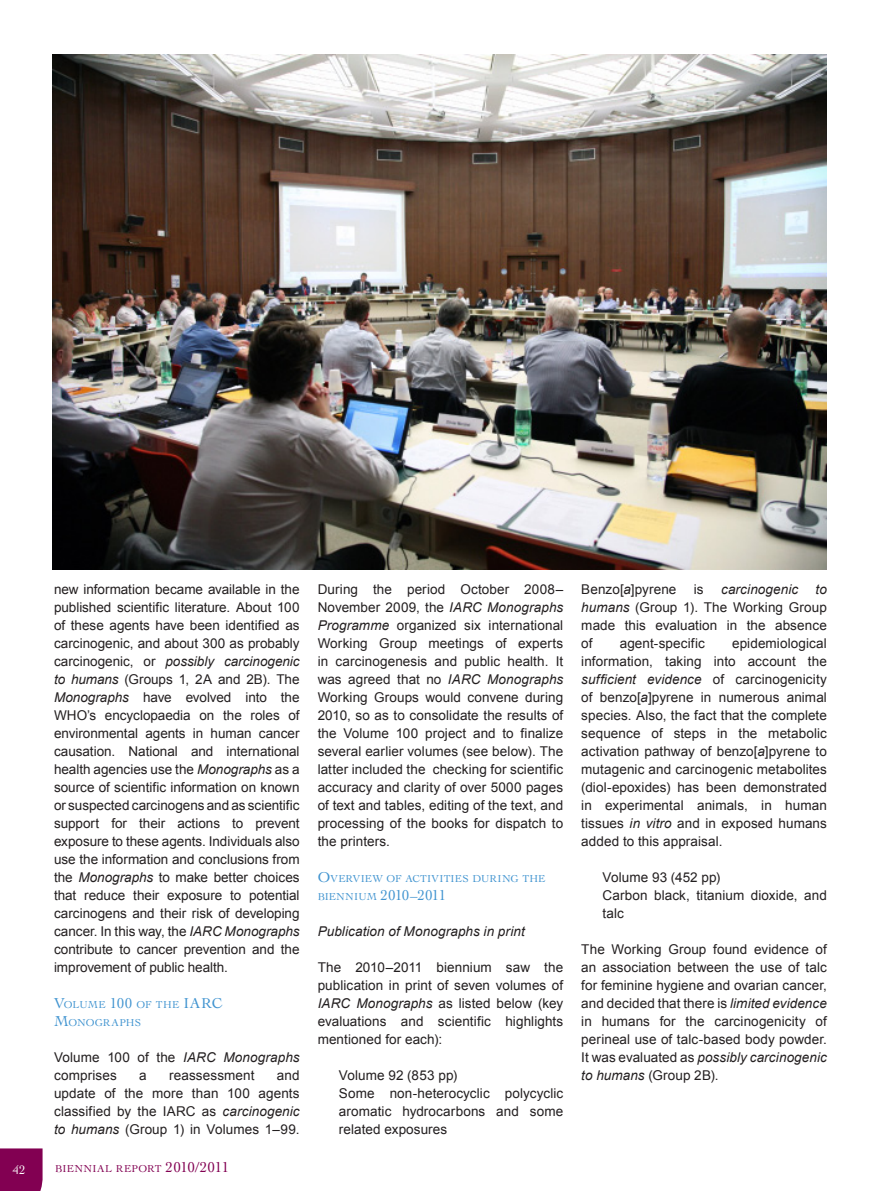
<style>
.page{position:relative;width:881px;height:1191px;background:#fff}
.page>*{position:absolute;margin:0;border:0;box-sizing:border-box;transform-origin:0 0}
.t1{font:15px "Cochin";letter-spacing:-.035em;color:#4194d0}
.t2{font:13.5px/18px "Arial";letter-spacing:.005em;color:#231f20;text-align:justify}
.t3{font:italic 13.5px "Arial";letter-spacing:.01em;color:#231f20}
.t4{font:12.75px "Cochin";color:#fff}
.t5{font:10.5px/18px "Cochin";letter-spacing:.015em;color:#4194d0}
.t6{font:10.5px "Cochin";letter-spacing:.03em;color:#820052}
.s1{font-style:italic}
.s2{font-size:15px}
.s3{font-size:10.5px}
</style>
<div class="page">
<div style="left:0;top:1148px;width:43px;height:43px;background:#820052"></div>
<img style="left:53px;top:54px;width:773px;height:516px">
<p class="t2" style="left:54px;top:580px;width:247px">new information became available in the published scientific literature. About 100 of these agents have been identified as carcinogenic, and about 300 as probably carcinogenic, or <span class="s1">possibly carcinogenic to humans</span> (Groups 1, 2A and 2B). The <span class="s1">Monographs</span> have evolved into the WHO’s encyclopaedia on the roles of environmental agents in human cancer causation. National and international health agencies use the <span class="s1">Monographs</span> as a source of scientific information on known or suspected carcinogens and as scientific support for their actions to prevent exposure to these agents. Individuals also use the information and conclusions from the <span class="s1">Monographs</span> to make better choices that reduce their exposure to potential carcinogens and their risk of developing cancer. In this way, the <span class="s1">IARC Monographs </span>contribute to cancer prevention and the improvement of public health.</p>
<p class="t5" style="left:54px;top:995px;width:169px"><span class="s2">V</span>OLUME <span class="s2">100</span> OF THE <span class="s2">IARC<br>M</span>ONOGRAPHS</p>
<p class="t2" style="left:54px;top:1048px;width:247px">Volume 100 of the <span class="s1">IARC Monographs </span>comprises</p>
<p class="t2" style="left:54px;top:1066px;width:247px;text-indent:223px">and update of the more than 100 agents classified by the IARC as <span class="s1">carcinogenic to humans</span> (Group 1) in Volumes 1–99.</p>
<p class="t2" style="left:139px;top:1066px;width:9px">a</p>
<p class="t2" style="left:169px;top:1066px;width:87px">reassessment</p>
<p class="t4" style="left:13px;top:1160px;width:14px">42</p>
<p class="t6" style="left:55px;top:1161px;width:175px">BIENNIAL REPORT <span class="s2">2010/2011</span></p>
<p class="t2" style="left:317px;top:580px;width:247px">During the period October 2008– November 2009, the <span class="s1">IARC Monographs Programme</span> organized six international Working Group meetings of experts in carcinogenesis and public health. It was agreed that no <span class="s1">IARC Monographs </span>Working Groups would convene during 2010, so as to consolidate the results of the Volume 100 project and to finalize several earlier volumes (see below). The latter included the checking for scientific accuracy and clarity of over 5000 pages of text and tables, editing of the text, and processing of the books for dispatch to the printers.</p>
<p class="t5" style="left:317px;top:869px;width:229px"><span class="s2">O</span>VERVIEW OF ACTIVITIES DURING THE</p>
<p class="t1" style="left:317px;top:885px;width:130px"><span class="s3">BIENNIUM</span> 2010–2011</p>
<p class="t3" style="left:317px;top:923px;width:208px">Publication of Monographs in print</p>
<p class="t2" style="left:317px;top:958px;width:247px">The 2010–2011 biennium saw the publication in print of seven volumes of <span class="s1">IARC Monographs</span> as listed below (key evaluations and scientific highlights mentioned for each):</p>
<p class="t2" style="left:339px;top:1066px;width:120px">Volume 92 (853 pp)</p>
<p class="t2" style="left:339px;top:1084px;width:226px">Some non-heterocyclic polycyclic aromatic hydrocarbons and some related exposures</p>
<p class="t2" style="left:581px;top:580px;width:97px">Benzo[<span class="s1">a</span>]pyrene</p>
<p class="t2" style="left:693px;top:580px;width:11px">is</p>
<p class="t3" style="left:720px;top:581px;width:79px">carcinogenic</p>
<p class="t2" style="left:581px;top:580px;width:247px;text-indent:234px"><span class="s1">to humans</span> (Group 1). The Working Group made this evaluation in the absence of</p>
<p class="t2" style="left:619px;top:634px;width:87px">agent-specific</p>
<p class="t2" style="left:581px;top:634px;width:247px;text-indent:151px">epidemiological information, taking into account the <span class="s1">sufficient evidence</span> of carcinogenicity of benzo[<span class="s1">a</span>]pyrene in numerous animal species. Also, the fact that the complete sequence of steps in the metabolic activation pathway of benzo[<span class="s1">a</span>]pyrene to mutagenic and carcinogenic metabolites (diol-epoxides) has been demonstrated in experimental animals, in human tissues <span class="s1">in vitro</span> and in exposed humans added to this appraisal.</p>
<p class="t2" style="left:602px;top:868px;width:119px">Volume 93 (452 pp)</p>
<p class="t2" style="left:602px;top:886px;width:226px">Carbon black, titanium dioxide, and talc</p>
<p class="t2" style="left:581px;top:940px;width:247px">The Working Group found evidence of an association between the use of talc for feminine hygiene and ovarian cancer, and decided that there is <span class="s1">limited evidence </span>in humans for the carcinogenicity of perineal use of talc-based body powder.<br>It was evaluated as <span class="s1">possibly carcinogenic to humans</span> (Group 2B).</p>
</div>
